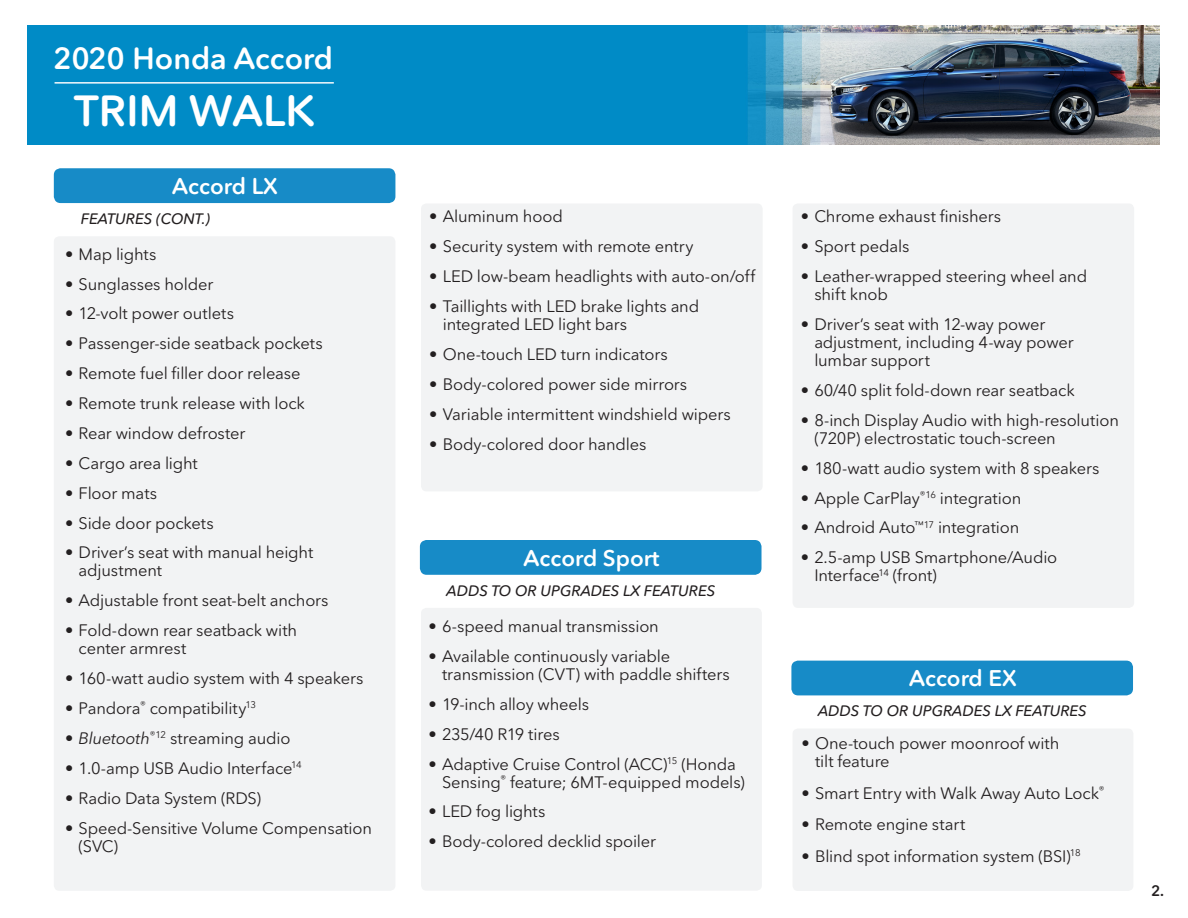
<style>
.page{position:relative;width:1188px;height:918px;background:#fff}
.page>*{position:absolute;margin:0;border:0;box-sizing:border-box;transform-origin:0 0}
.t1{font:600 43.2px "Avenir Next Rounded Std";letter-spacing:.005em;color:#fff}
.t2{font:600 30.3px "Avenir Next Rounded Std";color:#fff}
.t3{font:600 22.5px "Avenir Next Rounded Std";color:#fff}
.t4{font:16.5px/18px "Avenir Next Rounded Std";letter-spacing:-.01em;color:#231f20}
.t5{font:15px "Avenir Next Rounded Std Med It";color:#231f20}
.t6{font:600 15px "Avenir Next Rounded Std";color:#231f20}
.s1{font-style:italic}
</style>
<div class="page">
<div style="left:54px;top:168px;width:341px;height:35px;background:#178bc7;border-radius:7px"></div>
<div style="left:54px;top:236px;width:341px;height:655px;background:#f2f3f4;border-radius:5px"></div>
<div style="left:421px;top:203px;width:342px;height:288px;background:#f2f3f4;border-radius:5px"></div>
<div style="left:793px;top:203px;width:341px;height:405px;background:#f2f3f4;border-radius:5px"></div>
<div style="left:420px;top:540px;width:342px;height:35px;background:#178bc7;border-radius:7px"></div>
<div style="left:791px;top:661px;width:342px;height:34px;background:#178bc7;border-radius:7px"></div>
<div style="left:421px;top:608px;width:341px;height:283px;background:#f2f3f4;border-radius:5px"></div>
<div style="left:793px;top:729px;width:340px;height:162px;background:#f2f3f4;border-radius:5px"></div>
<img style="left:27px;top:26px;width:1133px;height:118px">
<hr style="left:55px;top:82px;width:279px;height:2px;background:#fff">
<p class="t2" style="left:53px;top:40px;width:281px">2020 Honda Accord</p>
<p class="t1" style="left:74px;top:84px;width:243px">TRIM WALK</p>
<p class="t3" style="left:172px;top:172px;width:107px">Accord LX</p>
<p class="t5" style="left:81px;top:210px;width:131px">FEATURES (CONT.)</p>
<p class="t4" style="left:65px;top:245px;width:93px">• Map lights</p>
<p class="t4" style="left:65px;top:275px;width:150px">• Sunglasses holder</p>
<p class="t4" style="left:65px;top:305px;width:170px">• 12-volt power outlets</p>
<p class="t4" style="left:65px;top:335px;width:259px">• Passenger-side seatback pockets</p>
<p class="t4" style="left:65px;top:365px;width:237px">• Remote fuel filler door release</p>
<p class="t4" style="left:65px;top:394px;width:241px">• Remote trunk release with lock</p>
<p class="t4" style="left:65px;top:424px;width:182px">• Rear window defroster</p>
<p class="t4" style="left:65px;top:454px;width:134px">• Cargo area light</p>
<p class="t4" style="left:65px;top:484px;width:94px">• Floor mats</p>
<p class="t4" style="left:65px;top:514px;width:150px">• Side door pockets</p>
<p class="t4" style="left:79px;top:544px;width:236px;text-indent:-14px">• Driver’s seat with manual height adjustment</p>
<p class="t4" style="left:65px;top:592px;width:265px">• Adjustable front seat-belt anchors</p>
<p class="t4" style="left:79px;top:622px;width:220px;text-indent:-14px">• Fold-down rear seatback with center armrest</p>
<p class="t4" style="left:65px;top:669px;width:300px">• 160-watt audio system with 4 speakers</p>
<p class="t4" style="left:65px;top:699px;width:193px">• Pandora<sup>®</sup> compatibility<sup>13</sup></p>
<p class="t4" style="left:65px;top:729px;width:227px"><span class="s1">• Bluetooth</span><sup>®12</sup> streaming audio</p>
<p class="t4" style="left:65px;top:759px;width:238px">• 1.0-amp USB Audio Interface<sup>14</sup></p>
<p class="t4" style="left:65px;top:789px;width:198px">• Radio Data System (RDS)</p>
<p class="t4" style="left:79px;top:819px;width:295px;text-indent:-14px">• Speed-Sensitive Volume Compensation (SVC)</p>
<p class="t4" style="left:429px;top:208px;width:135px">• Aluminum hood</p>
<p class="t4" style="left:429px;top:238px;width:266px">• Security system with remote entry</p>
<p class="t4" style="left:429px;top:267px;width:328px">• LED low-beam headlights with auto-on/off</p>
<p class="t4" style="left:443px;top:297px;width:258px;text-indent:-14px">• Taillights with LED brake lights and integrated LED light bars</p>
<p class="t4" style="left:429px;top:345px;width:240px">• One-touch LED turn indicators</p>
<p class="t4" style="left:429px;top:375px;width:259px">• Body-colored power side mirrors</p>
<p class="t4" style="left:429px;top:405px;width:303px">• Variable intermittent windshield wipers</p>
<p class="t4" style="left:429px;top:435px;width:219px">• Body-colored door handles</p>
<p class="t3" style="left:524px;top:544px;width:137px">Accord Sport</p>
<p class="t5" style="left:447px;top:581px;width:270px">ADDS TO OR UPGRADES LX FEATURES</p>
<p class="t4" style="left:429px;top:617px;width:232px">• 6-speed manual transmission</p>
<p class="t4" style="left:442px;top:647px;width:289px;text-indent:-14px">• Available continuously variable transmission (CVT) with paddle shifters</p>
<p class="t4" style="left:429px;top:695px;width:162px">• 19-inch alloy wheels</p>
<p class="t4" style="left:429px;top:725px;width:133px">• 235/40 R19 tires</p>
<p class="t4" style="left:442px;top:755px;width:304px;text-indent:-13px">• Adaptive Cruise Control (ACC)<sup>15</sup> (Honda<br>Sensing<sup>®</sup> feature; 6MT-equipped models)</p>
<p class="t4" style="left:429px;top:803px;width:118px">• LED fog lights</p>
<p class="t4" style="left:429px;top:833px;width:229px">• Body-colored decklid spoiler</p>
<p class="t4" style="left:801px;top:208px;width:202px">• Chrome exhaust finishers</p>
<p class="t4" style="left:801px;top:238px;width:110px">• Sport pedals</p>
<p class="t4" style="left:814px;top:267px;width:274px;text-indent:-14px">• Leather-wrapped steering wheel and shift knob</p>
<p class="t4" style="left:814px;top:315px;width:261px;text-indent:-14px">• Driver’s seat with 12-way power adjustment, including 4-way power lumbar support</p>
<p class="t4" style="left:801px;top:381px;width:275px">• 60/40 split fold-down rear seatback</p>
<p class="t4" style="left:814px;top:411px;width:306px;text-indent:-14px">• 8-inch Display Audio with high-resolution (720P) electrostatic touch-screen</p>
<p class="t4" style="left:801px;top:459px;width:300px">• 180-watt audio system with 8 speakers</p>
<p class="t4" style="left:801px;top:489px;width:222px">• Apple CarPlay<sup>®16</sup> integration</p>
<p class="t4" style="left:801px;top:519px;width:220px">• Android Auto<sup>™17</sup> integration</p>
<p class="t4" style="left:814px;top:549px;width:244px;text-indent:-14px">• 2.5-amp USB Smartphone/Audio<br>Interface<sup>14</sup> (front)</p>
<p class="t3" style="left:909px;top:665px;width:109px">Accord EX</p>
<p class="t5" style="left:818px;top:702px;width:270px">ADDS TO OR UPGRADES LX FEATURES</p>
<p class="t4" style="left:815px;top:734px;width:246px;text-indent:-14px">• One-touch power moonroof with tilt feature</p>
<p class="t4" style="left:802px;top:784px;width:305px">• Smart Entry with Walk Away Auto Lock<sup>®</sup></p>
<p class="t4" style="left:802px;top:815px;width:165px">• Remote engine start</p>
<p class="t4" style="left:802px;top:847px;width:281px">• Blind spot information system (BSI)<sup>18</sup></p>
<p class="t6" style="left:1151px;top:882px;width:15px">2.</p>
</div>
